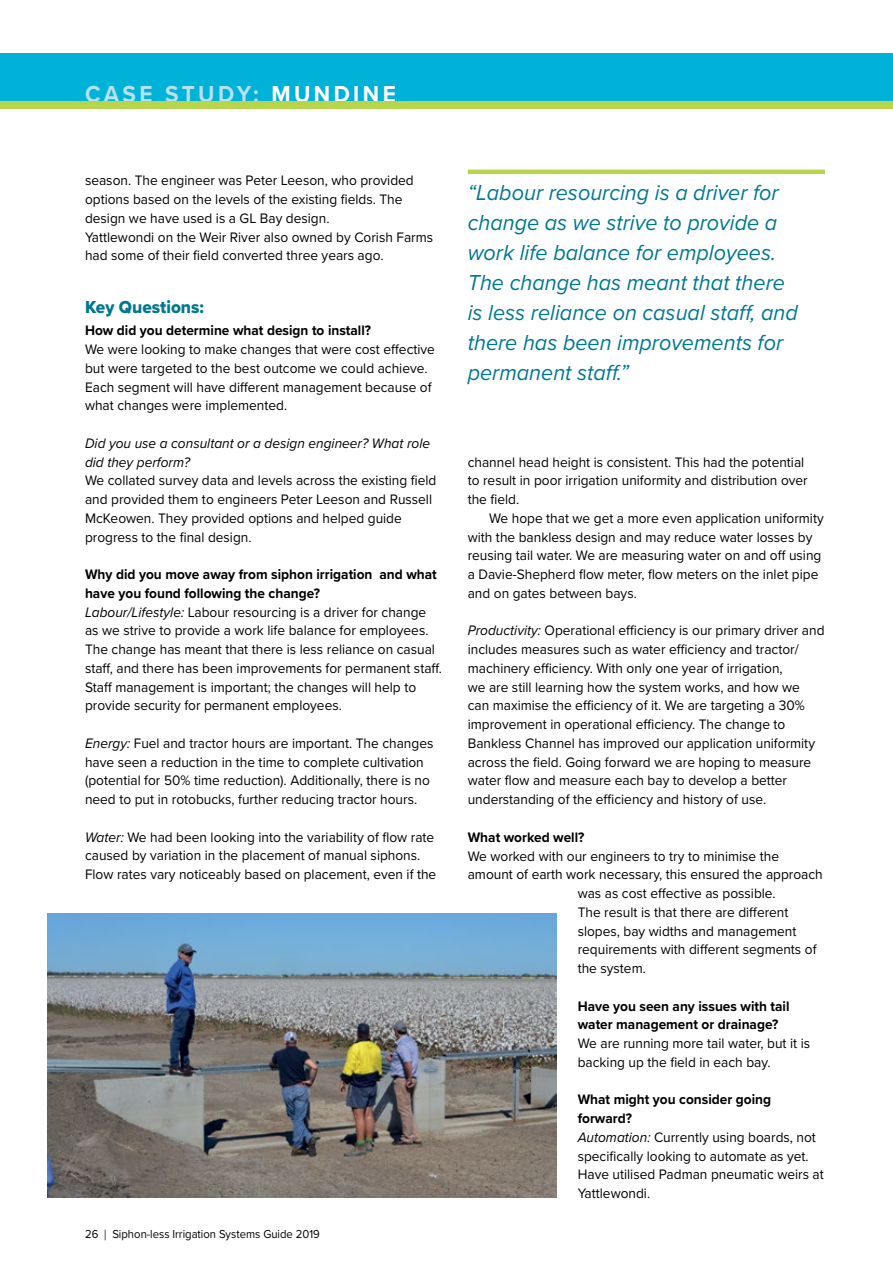
<style>
.page{position:relative;width:893px;height:1263px;background:#fff}
.page>*{position:absolute;margin:0;border:0;box-sizing:border-box;transform-origin:0 0}
.t1{font:700 24px "Proxima Nova";letter-spacing:.15em;color:#b4e2f0;scale:.94 1}
.t2{font:italic 22.5px/30px "Proxima Nova";color:#007790;scale:.96 1}
.t3{font:18px "Proxima Nova Extrabld";color:#007790;scale:.96 1}
.t4{font:14.25px/18.8px "Proxima Nova";color:#000;scale:.96 1}
.t5{font:700 14.25px/18.8px "Proxima Nova";color:#000;scale:.96 1}
.t6{font:italic 14.25px/18.8px "Proxima Nova";color:#000;scale:.96 1}
.t7{font:12px "Proxima Nova";color:#000;scale:.94 1}
.s1{color:#fff}
.s2{font-weight:700}
.s3{font-style:italic}
.s4{font-size:15px}
</style>
<div class="page">
<div style="left:0;top:53px;width:893px;height:49px;background:#00b1d8"></div>
<div style="left:0;top:102px;width:893px;height:7px;background:#b6d54b"></div>
<hr style="left:468px;top:170px;width:357px;height:4px;background:#b6d54b">
<img style="left:47px;top:913px;width:509px;height:285px">
<h1 class="t1" style="left:85px;top:76px;width:332px">CASE STUDY: <span class="s1">MUNDINE</span></h1>
<p class="t4" style="left:85px;top:171px;width:364px">season. The engineer was Peter Leeson, who provided options based on the levels of the existing fields. The design we have used is a GL Bay design.<br>Yattlewondi on the Weir River also owned by Corish Farms had some of their field converted three years ago.</p>
<p class="t3" style="left:85px;top:293px;width:125px">Key Questions:</p>
<p class="t5" style="left:85px;top:321px;width:299px">How did you determine what design to install?</p>
<p class="t4" style="left:85px;top:339px;width:366px">We were looking to make changes that were cost effective but were targeted to the best outcome we could achieve.<br>Each segment will have different management because of what changes were implemented.</p>
<p class="t6" style="left:85px;top:433px;width:361px">Did you use a consultant or a design engineer? What role did they perform?</p>
<p class="t4" style="left:85px;top:471px;width:368px">We collated survey data and levels across the existing field and provided them to engineers Peter Leeson and Russell McKeowen. They provided options and helped guide progress to the final design.</p>
<p class="t4" style="left:85px;top:564px;width:373px"><span class="s2">Why did you move away from siphon irrigation and what have you found following the change?<br></span><span class="s3">Labour/Lifestyle:</span> Labour resourcing is a driver for change as we strive to provide a work life balance for employees.<br>The change has meant that there is less reliance on casual staff, and there has been improvements for permanent staff.<br>Staff management is important; the changes will help to provide security for permanent employees.</p>
<p class="t4" style="left:85px;top:733px;width:364px"><span class="s3">Energy:</span> Fuel and tractor hours are important. The changes have seen a reduction in the time to complete cultivation (potential for 50% time reduction). Additionally, there is no need to put in rotobucks, further reducing tractor hours.</p>
<p class="t4" style="left:85px;top:827px;width:367px"><span class="s3">Water:</span> We had been looking into the variability of flow rate caused by variation in the placement of manual siphons.<br>Flow rates vary noticeably based on placement, even if the</p>
<p class="t7" style="left:85px;top:1225px;width:251px">26 <span class="s4">|</span> Siphon-less Irrigation Systems Guide 2019</p>
<h2 class="t2" style="left:468px;top:176px;width:345px">“Labour resourcing is a driver for change as we strive to provide a work life balance for employees.<br>The change has meant that there is less reliance on casual staff, and there has been improvements for permanent staff.”</h2>
<p class="t4" style="left:468px;top:452px;width:356px">channel head height is consistent. This had the potential to result in poor irrigation uniformity and distribution over the field.</p>
<p class="t4" style="left:468px;top:508px;width:372px;text-indent:21px">We hope that we get a more even application uniformity with the bankless design and may reduce water losses by reusing tail water. We are measuring water on and off using a Davie-Shepherd flow meter, flow meters on the inlet pipe and on gates between bays.</p>
<p class="t4" style="left:468px;top:621px;width:373px"><span class="s3">Productivity:</span> Operational efficiency is our primary driver and includes measures such as water efficiency and tractor/ machinery efficiency. With only one year of irrigation,<br>we are still learning how the system works, and how we can maximise the efficiency of it. We are targeting a 30% improvement in operational efficiency. The change to Bankless Channel has improved our application uniformity across the field. Going forward we are hoping to measure water flow and measure each bay to develop a better understanding of the efficiency and history of use.</p>
<p class="t5" style="left:468px;top:827px;width:123px">What worked well?</p>
<p class="t4" style="left:468px;top:846px;width:326px">We worked with our engineers to try to minimise the</p>
<p class="t4" style="left:468px;top:864px;width:371px">amount of earth work necessary, this ensured the approach</p>
<p class="t4" style="left:578px;top:883px;width:208px">was as cost effective as possible.</p>
<p class="t4" style="left:578px;top:902px;width:221px">The result is that there are different</p>
<p class="t4" style="left:578px;top:921px;width:229px">slopes, bay widths and management</p>
<p class="t4" style="left:578px;top:939px;width:250px">requirements with different segments of</p>
<p class="t4" style="left:578px;top:958px;width:72px">the system.</p>
<p class="t5" style="left:578px;top:996px;width:222px">Have you seen any issues with tail water management or drainage?</p>
<p class="t4" style="left:578px;top:1033px;width:244px">We are running more tail water, but it is backing up the field in each bay.</p>
<p class="t4" style="left:578px;top:1089px;width:258px"><span class="s2">What might you consider going forward?<br></span><span class="s3">Automation:</span> Currently using boards, not specifically looking to automate as yet.<br>Have utilised Padman pneumatic weirs at<br>Yattlewondi.</p>
</div>
